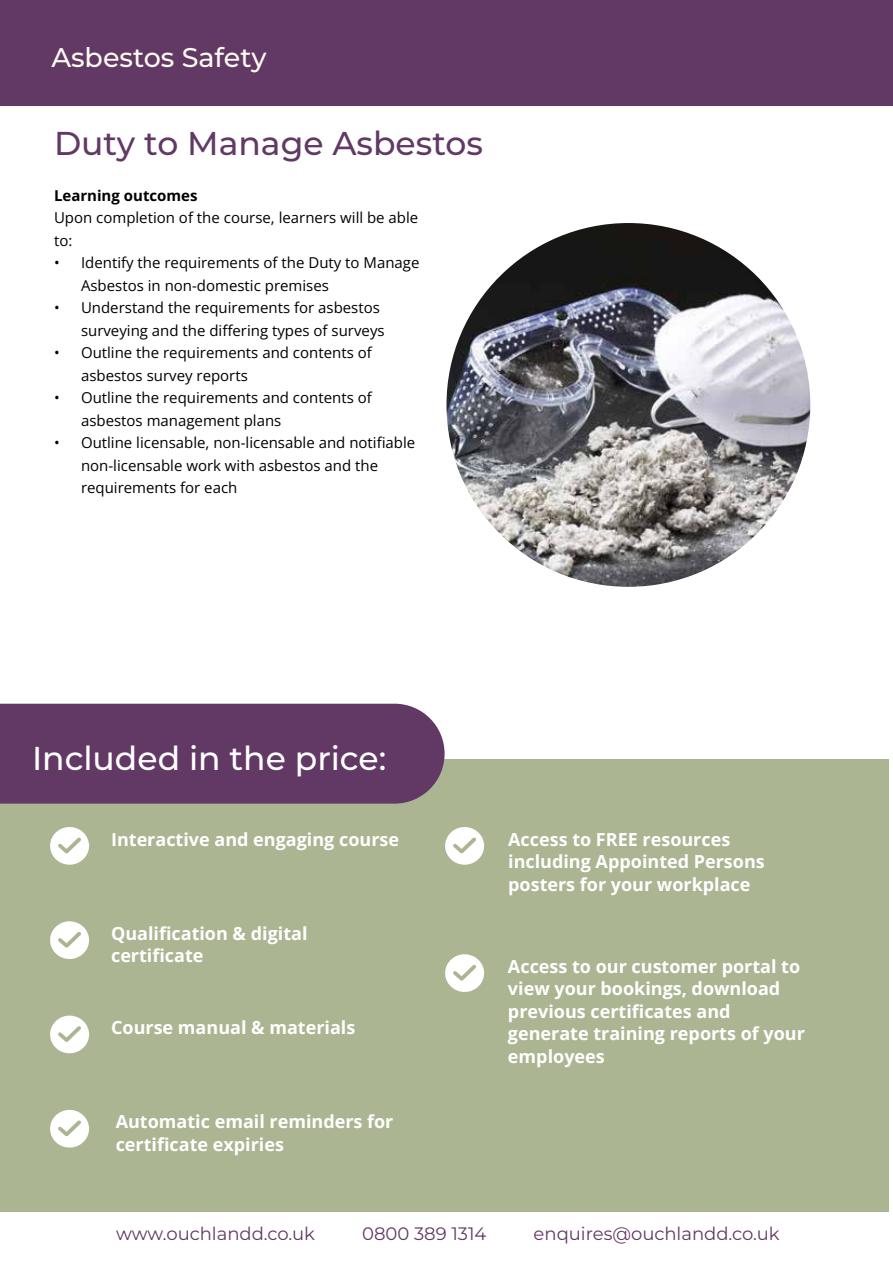
<style>
.page{position:relative;width:893px;height:1263px;background:#fff}
.page>*{position:absolute;margin:0;border:0;box-sizing:border-box;transform-origin:0 0}
.t1{font:500 33px "Montserrat";color:#623965}
.t2{font:500 33px "Montserrat";color:#fff}
.t3{font:500 27px "Montserrat";color:#fefbf1}
.t4{font:700 18px/22.5px "Open Sans";color:#fff}
.t5{font:18px "Montserrat";color:#623965}
.t6{font:15px/22.5px "Open Sans";color:#000}
.t7{font:700 15px "Open Sans";color:#000}
</style>
<div class="page">
<div style="left:0;top:0;width:893px;height:106px;background:#623965"></div>
<img style="left:446px;top:223px;width:364px;height:364px;border-radius:182px">
<div style="left:0;top:759px;width:889px;height:452px;background:#acb592"></div>
<div style="left:0;top:704px;width:445px;height:100px;background:#623965"></div>
<svg style="left:50px;top:827px;width:39px;height:38px"></svg>
<svg style="left:50px;top:921px;width:39px;height:38px"></svg>
<svg style="left:50px;top:1015px;width:39px;height:39px"></svg>
<svg style="left:445px;top:827px;width:39px;height:38px"></svg>
<svg style="left:445px;top:954px;width:39px;height:38px"></svg>
<svg style="left:50px;top:1110px;width:39px;height:38px"></svg>
<h2 class="t3" style="left:51px;top:47px;width:216px">Asbestos Safety</h2>
<h1 class="t1" style="left:54px;top:130px;width:430px">Duty to Manage Asbestos</h1>
<p class="t7" style="left:54px;top:189px;width:145px">Learning outcomes</p>
<p class="t6" style="left:54px;top:206px;width:366px">Upon completion of the course, learners will be able to:</p>
<p class="t6" style="left:81px;top:253px;width:340px;text-indent:-27px">• Identify the requirements of the Duty to Manage<br>Asbestos in non-domestic premises</p>
<p class="t6" style="left:81px;top:298px;width:305px;text-indent:-27px">• Understand the requirements for asbestos surveying and the differing types of surveys</p>
<p class="t6" style="left:81px;top:343px;width:292px;text-indent:-27px">• Outline the requirements and contents of asbestos survey reports</p>
<p class="t6" style="left:81px;top:388px;width:292px;text-indent:-27px">• Outline the requirements and contents of asbestos management plans</p>
<p class="t6" style="left:81px;top:433px;width:336px;text-indent:-27px">• Outline licensable, non-licensable and notifiable non-licensable work with asbestos and the requirements for each</p>
<h1 class="t2" style="left:32px;top:745px;width:356px">Included in the price:</h1>
<p class="t4" style="left:111px;top:829px;width:289px">Interactive and engaging course</p>
<p class="t4" style="left:111px;top:921px;width:198px">Qualification &amp; digital certificate</p>
<p class="t4" style="left:111px;top:1016px;width:246px">Course manual &amp; materials</p>
<p class="t4" style="left:116px;top:1112px;width:279px">Automatic email reminders for certificate expiries</p>
<p class="t4" style="left:508px;top:829px;width:258px">Access to FREE resources including Appointed Persons posters for your workplace</p>
<p class="t4" style="left:508px;top:957px;width:298px">Access to our customer portal to view your bookings, download previous certificates and generate training reports of your employees</p>
<p class="t5" style="left:116px;top:1226px;width:200px">www.ouchlandd.co.uk</p>
<p class="t5" style="left:362px;top:1226px;width:126px">0800 389 1314</p>
<p class="t5" style="left:534px;top:1226px;width:247px">enquires@ouchlandd.co.uk</p>
</div>
